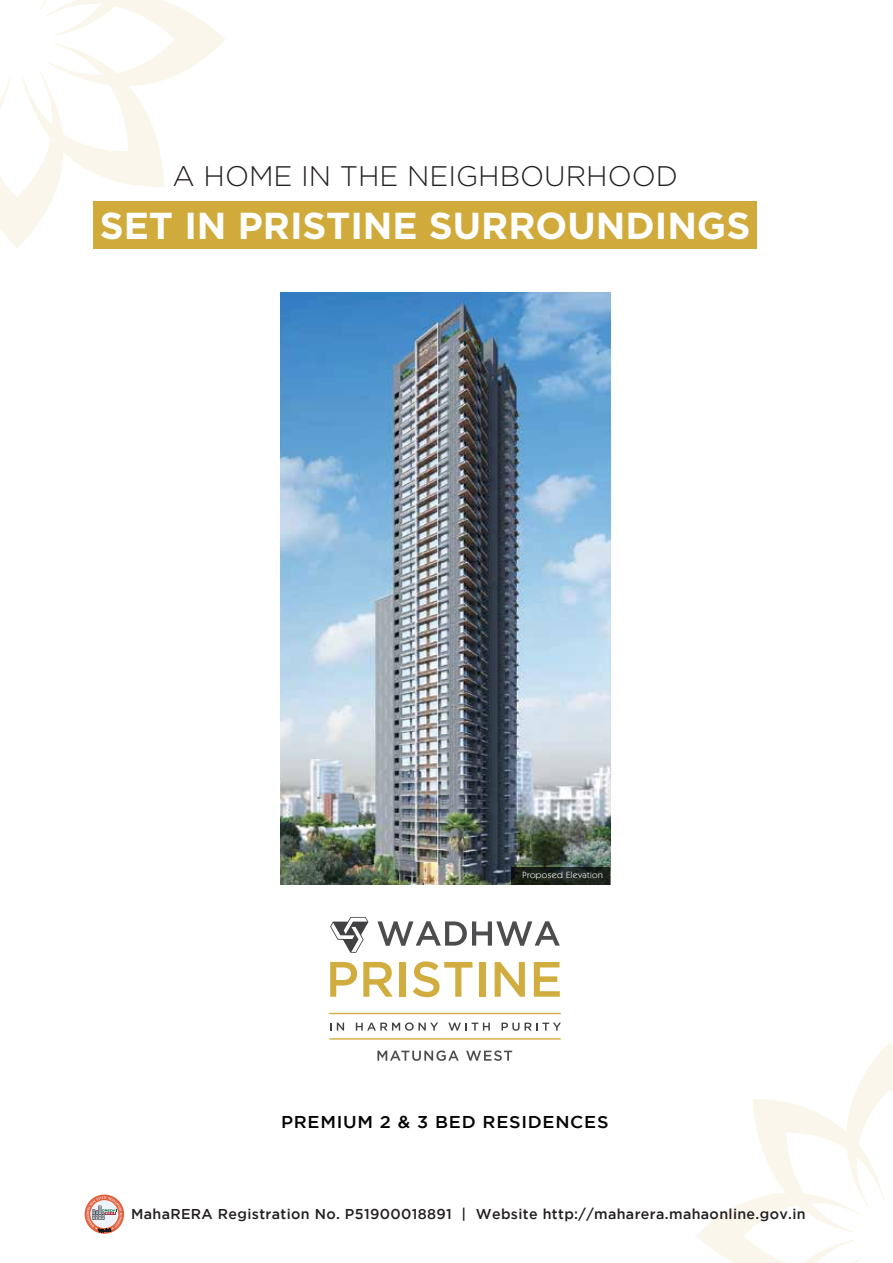
<style>
.page{position:relative;width:893px;height:1263px;background:#fff}
.page>*{position:absolute;margin:0;border:0;box-sizing:border-box;transform-origin:0 0}
.t1{font:700 37.5px "Gotham";color:#fff}
.t2{font:300 28.35px "Gotham";color:#231f20}
.t3{font:500 17.1px "Gotham";letter-spacing:.04em;color:#020203;scale:1.05 1}
.t4{font:500 14.25px "Gotham";letter-spacing:.025em;color:#231f20}
.t5{font:9px "Kabel IT Cby BT";letter-spacing:.04em;color:#fff;scale:1.05 1}
</style>
<div class="page">
<img style="left:281px;top:293px;width:329px;height:591px">
<div style="left:94px;top:201px;width:663px;height:47px;background:#d0ab3b"></div>
<svg style="left:0;top:0;width:226px;height:249px"></svg>
<svg style="left:696px;top:1043px;width:197px;height:220px"></svg>
<svg style="left:377px;top:921px;width:183px;height:25px"></svg>
<svg style="left:330px;top:962px;width:27px;height:35px"></svg>
<svg style="left:363px;top:962px;width:30px;height:35px"></svg>
<div style="left:400px;top:962px;width:6px;height:35px;background:#d1ac3f"></div>
<svg style="left:413px;top:961px;width:59px;height:36px"></svg>
<div style="left:479px;top:962px;width:6px;height:35px;background:#d1ac3f"></div>
<svg style="left:495px;top:962px;width:30px;height:35px"></svg>
<svg style="left:534px;top:962px;width:26px;height:35px"></svg>
<svg style="left:330px;top:917px;width:38px;height:36px"></svg>
<svg style="left:330px;top:1022px;width:14px;height:8px"></svg>
<svg style="left:356px;top:1022px;width:82px;height:9px"></svg>
<svg style="left:448px;top:1022px;width:42px;height:9px"></svg>
<svg style="left:502px;top:1022px;width:59px;height:9px"></svg>
<hr style="left:330px;top:1013px;width:230px;height:1px;background:#d1ac3f">
<hr style="left:330px;top:1038px;width:230px;height:1px;background:#d1ac3f">
<svg style="left:377px;top:1050px;width:82px;height:11px"></svg>
<svg style="left:466px;top:1050px;width:46px;height:11px"></svg>
<svg style="left:85px;top:1194px;width:39px;height:40px"></svg>
<svg style="left:87px;top:1196px;width:35px;height:37px"></svg>
<svg style="left:512px;top:867px;width:98px;height:17px;background:#1c221c"></svg>
<h2 class="t2" style="left:173px;top:161px;width:507px">A HOME IN THE NEIGHBOURHOOD</h2>
<h1 class="t1" style="left:100px;top:200px;width:652px">SET IN PRISTINE SURROUNDINGS</h1>
<p class="t5" style="left:522px;top:869px;width:78px">Proposed Elevation</p>
<p class="t3" style="left:281px;top:1112px;width:313px">PREMIUM 2 &amp; 3 BED RESIDENCES</p>
<p class="t4" style="left:131px;top:1206px;width:676px">MahaRERA Registration No. P51900018891 | Website http://maharera.mahaonline.gov.in</p>
</div>
